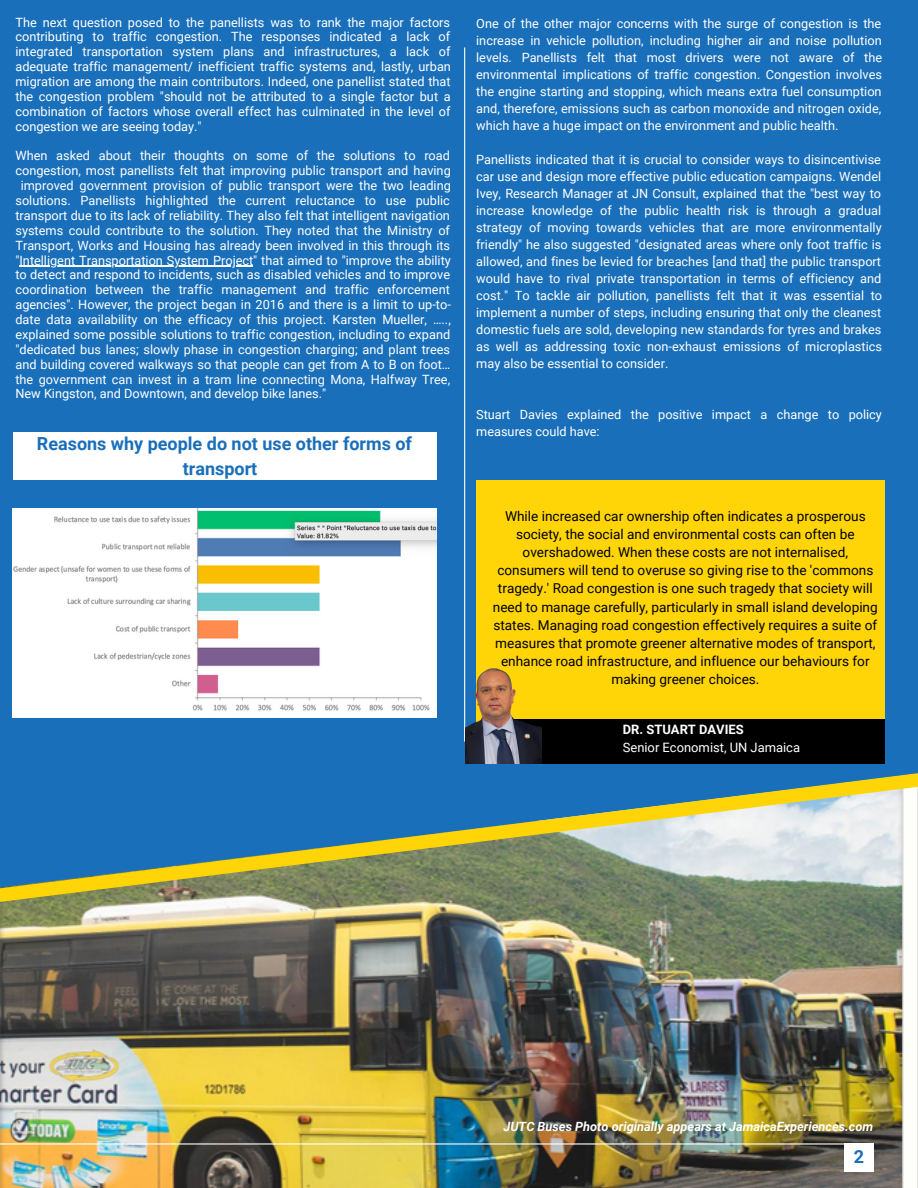
<style>
.page{position:relative;width:918px;height:1188px;background:#fff}
.page>*{position:absolute;margin:0;border:0;box-sizing:border-box;transform-origin:0 0}
.t1{font:700 18px/24.8px "Roboto";color:#1a6fba;text-align:center}
.t2{font:13.65px/18.1px "Roboto";color:#000;text-align:center}
.t3{font:12.9px "Roboto";color:#fff}
.t4{font:700 12.9px "Roboto";color:#fff}
.t5{font:12.75px/17px "Roboto";color:#fff;text-align:justify}
.t6{font:italic 700 12.75px "Roboto";color:#fff}
</style>
<div class="page">
<img style="left:0;top:912px;width:918px;height:276px">
<div style="left:0;top:0;width:918px;height:764px;background:#1a6fba"></div>
<hr style="left:464px;top:47px;width:1px;height:695px;background:#fff">
<div style="left:844px;top:1143px;width:30px;height:29px;background:#fff"></div>
<hr style="left:0;top:1143px;width:874px;height:2px;background:#fff">
<svg style="left:0;top:764px;width:918px;height:148px;background:#6e959b"></svg>
<div style="left:13px;top:433px;width:423px;height:47px;background:#fff"></div>
<img style="left:13px;top:508px;width:424px;height:210px">
<hr style="left:20px;top:266px;width:233px;height:1px;background:#fff">
<div style="left:476px;top:480px;width:408px;height:283px;background:#ffd508"></div>
<div style="left:503px;top:720px;width:382px;height:44px;background:#000"></div>
<img style="left:465px;top:661px;width:77px;height:103px">
<p class="t5" style="left:15px;top:15px;width:437px;line-height:14.9px">The next question posed to the panellists was to rank the major factors contributing to traffic congestion. The responses indicated a lack of integrated transportation system plans and infrastructures, a lack of adequate traffic management/ inefficient traffic systems and, lastly, urban migration are among the main contributors. Indeed, one panellist stated that the congestion problem "should not be attributed to a single factor but a combination of factors whose overall effect has culminated in the level of congestion we are seeing today."</p>
<p class="t5" style="left:15px;top:148px;width:436px">When asked about their thoughts on some of the solutions to road</p>
<p class="t5" style="left:15px;top:162px;width:437px">congestion, most panellists felt that improving public transport and having</p>
<p class="t5" style="left:21px;top:177px;width:432px">improved government provision of public transport were the two leading</p>
<p class="t5" style="left:15px;top:192px;width:436px">solutions. Panellists highlighted the current reluctance to use public</p>
<p class="t5" style="left:15px;top:207px;width:436px">transport due to its lack of reliability. They also felt that intelligent navigation</p>
<p class="t5" style="left:15px;top:222px;width:436px">systems could contribute to the solution. They noted that the Ministry of</p>
<p class="t5" style="left:15px;top:237px;width:436px">Transport, Works and Housing has already been involved in this through its</p>
<p class="t5" style="left:15px;top:252px;width:437px">"Intelligent Transportation System Project" that aimed to "improve the ability</p>
<p class="t5" style="left:15px;top:267px;width:436px">to detect and respond to incidents, such as disabled vehicles and to improve</p>
<p class="t5" style="left:15px;top:281px;width:436px">coordination between the traffic management and traffic enforcement</p>
<p class="t5" style="left:15px;top:296px;width:437px">agencies". However, the project began in 2016 and there is a limit to up-to-</p>
<p class="t5" style="left:15px;top:311px;width:437px">date data availability on the efficacy of this project. Karsten Mueller, …..,</p>
<p class="t5" style="left:15px;top:326px;width:436px">explained some possible solutions to traffic congestion, including to expand</p>
<p class="t5" style="left:15px;top:341px;width:436px">"dedicated bus lanes; slowly phase in congestion charging; and plant trees</p>
<p class="t5" style="left:15px;top:356px;width:436px">and building covered walkways so that people can get from A to B on foot…</p>
<p class="t5" style="left:15px;top:371px;width:436px">the government can invest in a tram line connecting Mona, Halfway Tree,</p>
<p class="t5" style="left:15px;top:386px;width:312px">New Kingston, and Downtown, and develop bike lanes."</p>
<p class="t1" style="left:37px;top:432px;width:377px">Reasons why people do not use other forms of transport</p>
<p class="t5" style="left:476px;top:16px;width:407px">One of the other major concerns with the surge of congestion is the increase in vehicle pollution, including higher air and noise pollution levels. Panellists felt that most drivers were not aware of the environmental implications of traffic congestion. Congestion involves the engine starting and stopping, which means extra fuel consumption and, therefore, emissions such as carbon monoxide and nitrogen oxide, which have a huge impact on the environment and public health.</p>
<p class="t5" style="left:476px;top:152px;width:407px">Panellists indicated that it is crucial to consider ways to disincentivise car use and design more effective public education campaigns. Wendel Ivey, Research Manager at JN Consult, explained that the "best way to increase knowledge of the public health risk is through a gradual strategy of moving towards vehicles that are more environmentally friendly" he also suggested "designated areas where only foot traffic is allowed, and fines be levied for breaches [and that] the public transport would have to rival private transportation in terms of efficiency and cost." To tackle air pollution, panellists felt that it was essential to implement a number of steps, including ensuring that only the cleanest domestic fuels are sold, developing new standards for tyres and brakes as well as addressing toxic non-exhaust emissions of microplastics may also be essential to consider.</p>
<p class="t5" style="left:476px;top:407px;width:407px">Stuart Davies explained the positive impact a change to policy measures could have:</p>
<p class="t2" style="left:493px;top:507px;width:386px">While increased car ownership often indicates a prosperous society, the social and environmental costs can often be overshadowed. When these costs are not internalised, consumers will tend to overuse so giving rise to the 'commons tragedy.' Road congestion is one such tragedy that society will need to manage carefully, particularly in small island developing states. Managing road congestion effectively requires a suite of measures that promote greener alternative modes of transport, enhance road infrastructure, and influence our behaviours for making greener choices.</p>
<p class="t4" style="left:623px;top:722px;width:122px">DR. STUART DAVIES</p>
<p class="t3" style="left:623px;top:740px;width:179px">Senior Economist, UN Jamaica</p>
<p class="t6" style="left:503px;top:1119px;width:371px">JUTC Buses Photo originally appears at JamaicaExperiences.com</p>
<p class="t1" style="left:854px;top:1144px;width:12px">2</p>
</div>
